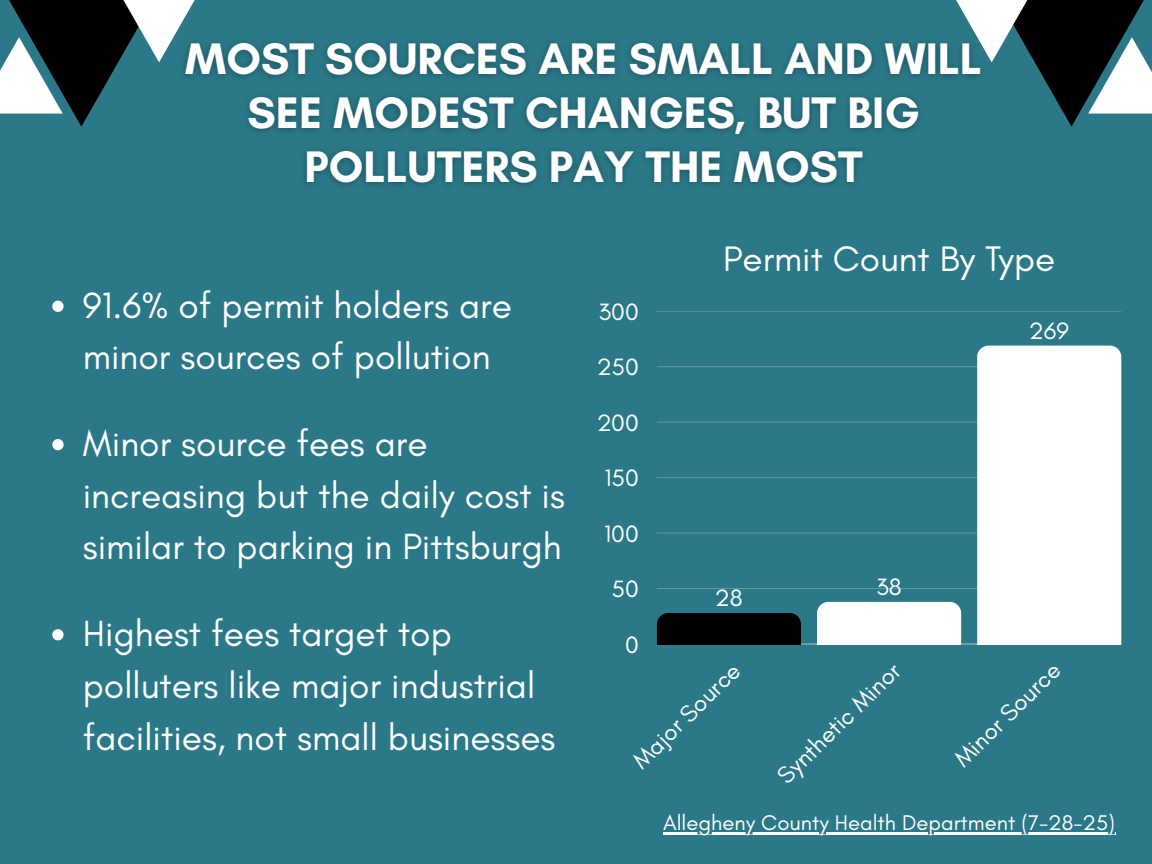
<style>
.page{position:relative;width:1152px;height:864px;background:#2b7988}
.page>*{position:absolute;margin:0;border:0;box-sizing:border-box;transform-origin:0 0}
.t1{font:700 45px/54px "Glacial Indifference";color:#fff;text-align:center}
.t2{font:37.2px/51.8px "Glacial Indifference";color:#fff}
.t3{font:36.15px "Glacial Indifference";color:#fff}
.t4{font:24.3px "Glacial Indifference";color:#fff}
.t5{font:24.15px "Glacial Indifference";color:#fff}
.t6{font:21.75px "Glacial Indifference";color:#fff}
</style>
<div class="page">
<svg style="left:9px;top:0;width:110px;height:127px;fill:#000"></svg>
<svg style="left:1034px;top:0;width:110px;height:127px;fill:#000"></svg>
<svg style="left:0;top:37px;width:63px;height:77px;fill:#fff"></svg>
<svg style="left:1088px;top:37px;width:64px;height:77px;fill:#fff"></svg>
<svg style="left:106px;top:0;width:89px;height:62px"></svg>
<svg style="left:956px;top:0;width:89px;height:62px"></svg>
<img style="left:173px;top:30px;width:821px;height:156px">
<hr style="left:657px;top:644px;width:464px;height:1px;background:#fff;opacity:.6">
<hr style="left:657px;top:588px;width:464px;height:1px;background:#5c98a4">
<hr style="left:657px;top:533px;width:464px;height:1px;background:#498c99">
<hr style="left:657px;top:477px;width:464px;height:1px;background:#5895a1">
<hr style="left:657px;top:422px;width:464px;height:1px;background:#4d8f9b">
<hr style="left:657px;top:366px;width:464px;height:1px;background:#55939f">
<hr style="left:657px;top:311px;width:464px;height:1px;background:#51919d">
<div style="left:657px;top:613px;width:144px;height:31px;background:#000"></div>
<div style="left:817px;top:602px;width:144px;height:42px;background:#fff"></div>
<div style="left:977px;top:346px;width:144px;height:298px;background:#fff"></div>
<hr style="left:663px;top:832px;width:452px;height:2px;background:#fff">
<svg style="left:52px;top:301px;width:12px;height:11px"></svg>
<svg style="left:52px;top:439px;width:12px;height:11px"></svg>
<svg style="left:52px;top:629px;width:12px;height:11px"></svg>
<p class="t1" style="left:185px;top:31px;width:798px">MOST SOURCES ARE SMALL AND WILL<br>SEE MODEST CHANGES, BUT BIG<br>POLLUTERS PAY THE MOST</p>
<p class="t2" style="left:83px;top:279px;width:431px">91.6% of permit holders are minor sources of pollution</p>
<p class="t2" style="left:83px;top:417px;width:484px">Minor source fees are increasing but the daily cost is similar to parking in Pittsburgh</p>
<p class="t2" style="left:83px;top:607px;width:474px">Highest fees target top polluters like major industrial facilities, not small businesses</p>
<p class="t5" style="left:599px;top:297px;width:42px">300</p>
<p class="t5" style="left:596px;top:352px;width:44px">250</p>
<p class="t5" style="left:596px;top:408px;width:44px">200</p>
<p class="t5" style="left:605px;top:463px;width:36px">150</p>
<p class="t5" style="left:604px;top:519px;width:36px">100</p>
<p class="t5" style="left:612px;top:574px;width:29px">50</p>
<p class="t5" style="left:625px;top:630px;width:15px">0</p>
<p class="t3" style="left:723px;top:237px;width:334px">Permit Count By Type</p>
<p class="t5" style="left:715px;top:583px;width:30px">28</p>
<p class="t5" style="left:876px;top:572px;width:27px">38</p>
<p class="t5" style="left:1029px;top:316px;width:42px">269</p>
<p class="t4" style="left:626px;top:753px;width:141px;rotate:-44deg">Major Source</p>
<p class="t4" style="left:771px;top:768px;width:163px;rotate:-44deg">Synthetic Minor</p>
<p class="t4" style="left:948px;top:751px;width:139px;rotate:-44deg">Minor Source</p>
<p class="t6" style="left:663px;top:810px;width:454px">Allegheny County Health Department (7-28-25)</p>
</div>
